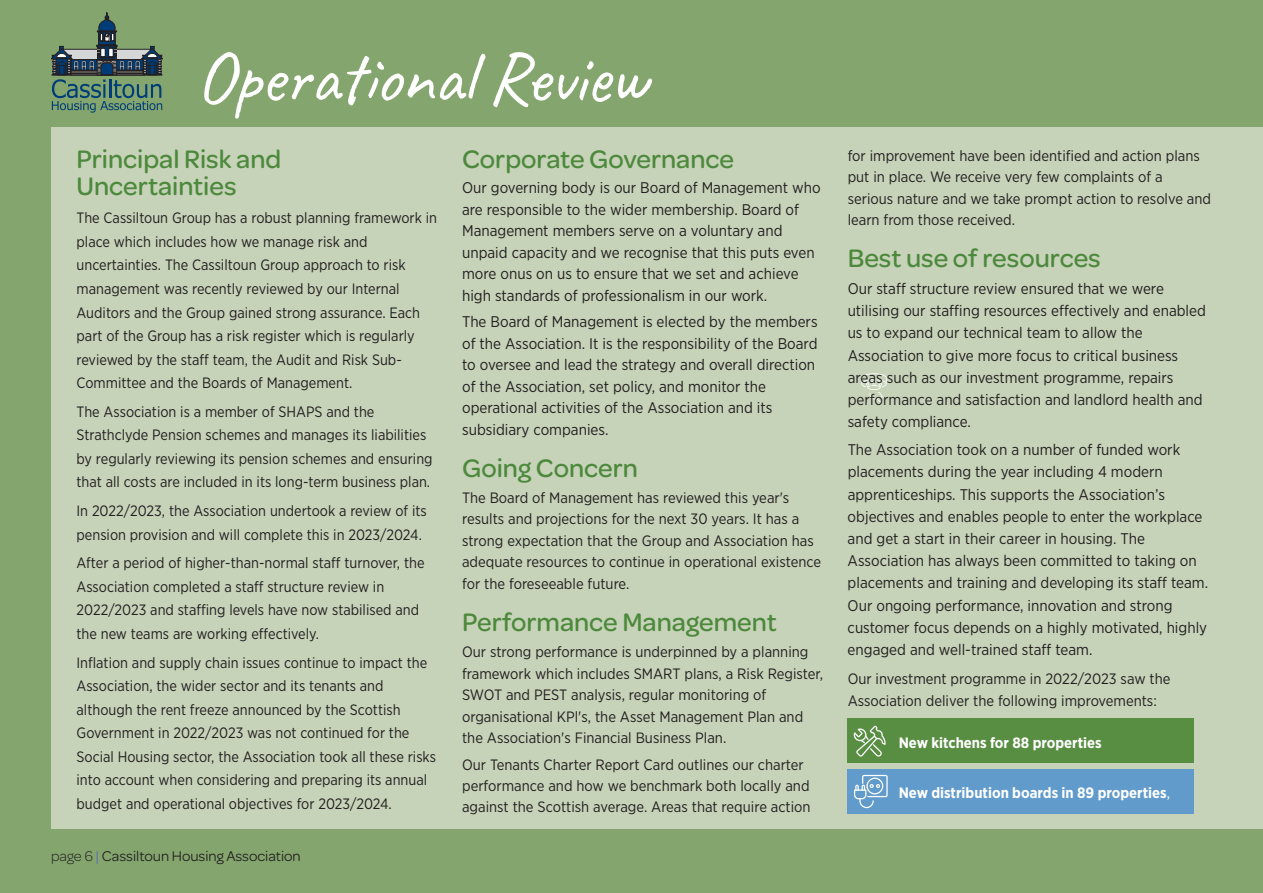
<style>
.page{position:relative;width:1263px;height:893px;background:#84a56e}
.page>*{position:absolute;margin:0;border:0;box-sizing:border-box;transform-origin:0 0}
.t1{font:75px "Caveat";letter-spacing:-.015em;color:#fff}
.t2{font:500 27px/27.8px "Omnes Girl Scouts";color:#4d893c}
.t3{font:15.45px/22.2px "Gotham Narrow";color:#231f20}
.t4{font:15px/23.5px "Gotham Narrow";color:#231f20}
.t5{font:700 15px "Gotham Narrow";color:#fff}
.t6{font:15px "Omnes Girl Scouts";color:#231f20}
.s1{font-weight:300}
.s2{color:#606bb2}
.s3{font-weight:400}
</style>
<div class="page">
<div style="left:51px;top:128px;width:1212px;height:701px;background:#c6d3b9"></div>
<div style="left:848px;top:718px;width:346px;height:45px;background:#588e42"></div>
<div style="left:848px;top:770px;width:346px;height:44px;background:#619bcc"></div>
<svg style="left:51px;top:13px;width:112px;height:100px"></svg>
<hr style="left:51px;top:75px;width:112px;height:1px;background:#231f20">
<svg style="left:861px;top:373px;width:26px;height:29px"></svg>
<svg style="left:853px;top:726px;width:33px;height:31px"></svg>
<svg style="left:854px;top:775px;width:34px;height:33px"></svg>
<h1 class="t1" style="left:196px;top:30px;width:453px">Operational Review</h1>
<h2 class="t2" style="left:77px;top:143px;width:206px">Principal Risk and<br>Uncertainties</h2>
<p class="t4" style="left:77px;top:207px;width:362px">The Cassiltoun Group has a robust planning framework in place which includes how we manage risk and uncertainties. The Cassiltoun Group approach to risk management was recently reviewed by our Internal Auditors and the Group gained strong assurance. Each part of the Group has a risk register which is regularly reviewed by the staff team, the Audit and Risk Sub-Committee and the Boards of Management.</p>
<p class="t4" style="left:77px;top:401px;width:358px">The Association is a member of SHAPS and the Strathclyde Pension schemes and manages its liabilities by regularly reviewing its pension schemes and ensuring that all costs are included in its long-term business plan.</p>
<p class="t4" style="left:77px;top:500px;width:352px">In 2022/2023, the Association undertook a review of its pension provision and will complete this in 2023/2024.</p>
<p class="t4" style="left:77px;top:552px;width:349px">After a period of higher-than-normal staff turnover, the Association completed a staff structure review in 2022/2023 and staffing levels have now stabilised and the new teams are working effectively.</p>
<p class="t4" style="left:77px;top:652px;width:361px">Inflation and supply chain issues continue to impact the Association, the wider sector and its tenants and although the rent freeze announced by the Scottish Government in 2022/2023 was not continued for the Social Housing sector, the Association took all these risks into account when considering and preparing its annual budget and operational objectives for 2023/2024.</p>
<p class="t6" style="left:51px;top:847px;width:251px"><span class="s1">page 6</span> <span class="s2">|</span> Cassiltoun Housing Association</p>
<h2 class="t2" style="left:462px;top:143px;width:273px">Corporate Governance</h2>
<p class="t3" style="left:462px;top:178px;width:360px;line-height:21.5px">Our governing body is our Board of Management who are responsible to the wider membership. Board of Management members serve on a voluntary and unpaid capacity and we recognise that this puts even more onus on us to ensure that we set and achieve high standards of professionalism in our work.</p>
<p class="t3" style="left:462px;top:312px;width:357px;line-height:21.5px">The Board of Management is elected by the members of the Association. It is the responsibility of the Board to oversee and lead the strategy and overall direction of the Association, set policy, and monitor the operational activities of the Association and its subsidiary companies.</p>
<h2 class="t2" style="left:462px;top:453px;width:177px">Going Concern</h2>
<p class="t4" style="left:462px;top:488px;width:360px;line-height:21.5px">The Board of Management has reviewed this year's results and projections for the next 30 years. It has a strong expectation that the Group and Association has adequate resources to continue in operational existence for the foreseeable future.</p>
<h2 class="t2" style="left:462px;top:607px;width:316px">Performance Management</h2>
<p class="t4" style="left:462px;top:642px;width:363px;line-height:21.5px">Our strong performance is underpinned by a planning framework which includes SMART plans, a Risk Register, SWOT and PEST analysis, regular monitoring of organisational KPl's, the Asset Management Plan and the Association's Financial Business Plan.</p>
<p class="t4" style="left:462px;top:755px;width:350px;line-height:21.5px">Our Tenants Charter Report Card outlines our charter performance and how we benchmark both locally and against the Scottish average. Areas that require action</p>
<p class="t4" style="left:848px;top:146px;width:365px;line-height:21.5px">for improvement have been identified and action plans put in place. We receive very few complaints of a serious nature and we take prompt action to resolve and learn from those received.</p>
<h2 class="t2" style="left:848px;top:243px;width:255px">Best use of resources</h2>
<p class="t3" style="left:848px;top:279px;width:360px">Our staff structure review ensured that we were utilising our staffing resources effectively and enabled us to expand our technical team to allow the Association to give more focus to critical business areas such as our investment programme, repairs performance and satisfaction and landlord health and safety compliance.</p>
<p class="t3" style="left:848px;top:440px;width:362px">The Association took on a number of funded work placements during the year including 4 modern apprenticeships. This supports the Association’s objectives and enables people to enter the workplace and get a start in their career in housing. The Association has always been committed to taking on placements and training and developing its staff team.<br>Our ongoing performance, innovation and strong customer focus depends on a highly motivated, highly engaged and well-trained staff team.</p>
<p class="t4" style="left:848px;top:668px;width:324px;line-height:22.5px">Our investment programme in 2022/2023 saw the<br>Association deliver the following improvements:</p>
<p class="t5" style="left:899px;top:737px;width:205px">New kitchens for 88 properties</p>
<p class="t5" style="left:899px;top:787px;width:273px">New distribution boards in 89 properties<span class="s3">,</span></p>
</div>
